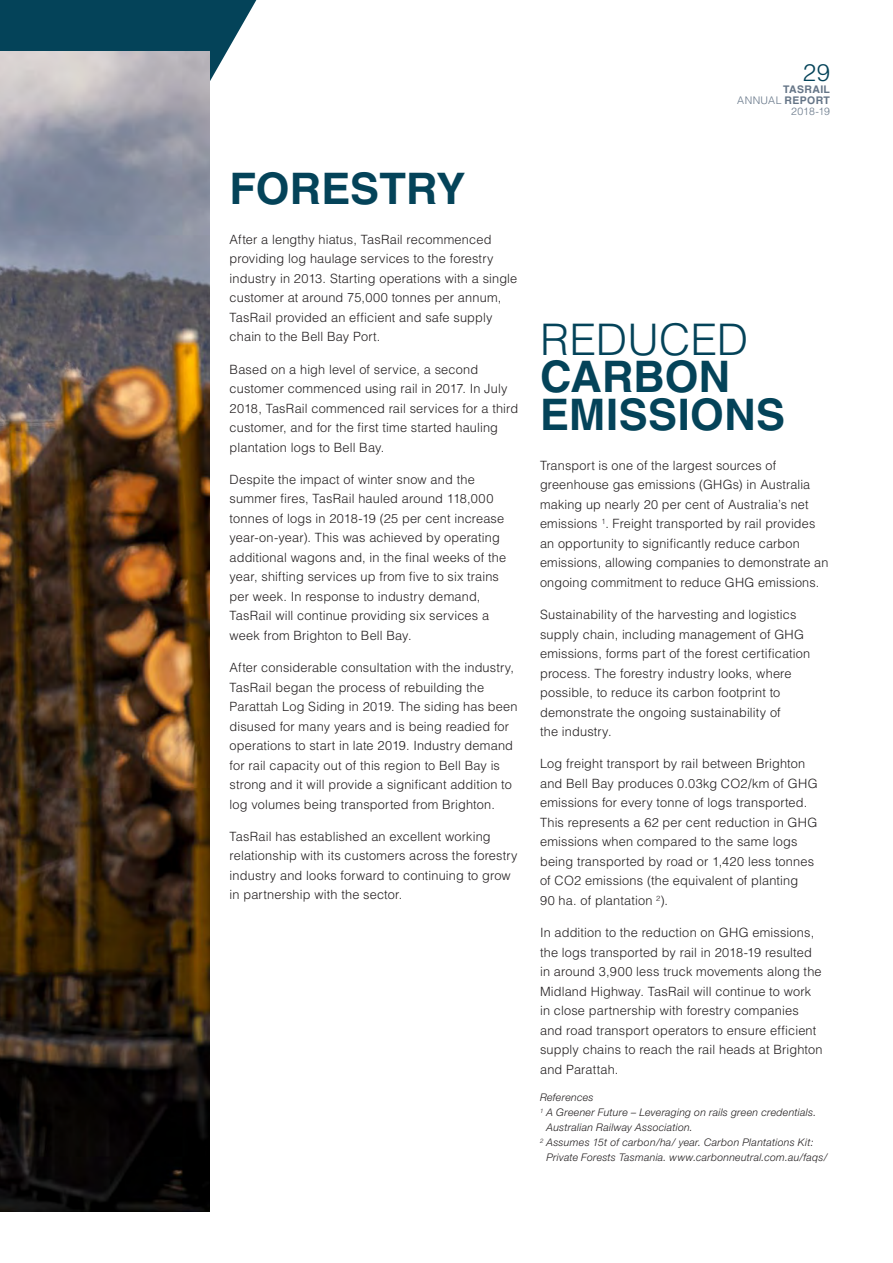
<style>
.page{position:relative;width:893px;height:1263px;background:#fff}
.page>*{position:absolute;margin:0;border:0;box-sizing:border-box;transform-origin:0 0}
.t1{font:700 43.5px/37.5px "Helvetica";letter-spacing:.005em;color:#044359}
.t2{font:300 43.5px "Helvetica";color:#044359}
.t3{font:300 24px "Helvetica";color:#044359}
.t4{font:300 12.75px/19.5px "Helvetica";letter-spacing:.01em;color:#231f20}
.t5{font:italic 300 10.5px "Helvetica Neue";letter-spacing:.03em;color:#231f20}
.t6{font:700 10.5px/10.9px "Helvetica";letter-spacing:.035em;color:#657587;text-align:right}
.s1{font-weight:300}
</style>
<div class="page">
<svg style="left:0;top:0;width:256px;height:81px;background:#245b6e"></svg>
<img style="left:0;top:51px;width:210px;height:1161px">
<h1 class="t1" style="left:230px;top:169px;width:237px">FORESTRY</h1>
<p class="t4" style="left:230px;top:229px;width:289px">After a lengthy hiatus, TasRail recommenced providing log haulage services to the forestry industry in 2013. Starting operations with a single customer at around 75,000 tonnes per annum, TasRail provided an efficient and safe supply chain to the Bell Bay Port.</p>
<p class="t4" style="left:230px;top:359px;width:290px">Based on a high level of service, a second customer commenced using rail in 2017. In July 2018, TasRail commenced rail services for a third customer, and for the first time started hauling plantation logs to Bell Bay.</p>
<p class="t4" style="left:230px;top:469px;width:278px">Despite the impact of winter snow and the summer fires, TasRail hauled around 118,000 tonnes of logs in 2018-19 (25 per cent increase year-on-year). This was achieved by operating additional wagons and, in the final weeks of the year, shifting services up from five to six trains per week. In response to industry demand, TasRail will continue providing six services a week from Brighton to Bell Bay.</p>
<p class="t4" style="left:230px;top:657px;width:290px">After considerable consultation with the industry, TasRail began the process of rebuilding the Parattah Log Siding in 2019. The siding has been disused for many years and is being readied for operations to start in late 2019. Industry demand for rail capacity out of this region to Bell Bay is strong and it will provide a significant addition to log volumes being transported from Brighton.</p>
<p class="t4" style="left:230px;top:826px;width:289px">TasRail has established an excellent working relationship with its customers across the forestry industry and looks forward to continuing to grow in partnership with the sector.</p>
<h2 class="t3" style="left:803px;top:58px;width:29px">29</h2>
<p class="t6" style="left:737px;top:84px;width:94px">TASRAIL<br><span class="s1">ANNUAL</span> REPORT<br><span class="s1">2018-19</span></p>
<h1 class="t2" style="left:540px;top:312px;width:210px">REDUCED</h1>
<h1 class="t1" style="left:540px;top:357px;width:247px">CARBON<br>EMISSIONS</h1>
<p class="t4" style="left:540px;top:455px;width:290px">Transport is one of the largest sources of greenhouse gas emissions (GHGs) in Australia making up nearly 20 per cent of Australia’s net emissions <sup>1</sup>. Freight transported by rail provides an opportunity to significantly reduce carbon emissions, allowing companies to demonstrate an ongoing commitment to reduce GHG emissions.</p>
<p class="t4" style="left:540px;top:604px;width:272px">Sustainability of the harvesting and logistics supply chain, including management of GHG emissions, forms part of the forest certification process. The forestry industry looks, where possible, to reduce its carbon footprint to demonstrate the ongoing sustainability of<br>the industry.</p>
<p class="t4" style="left:540px;top:754px;width:279px">Log freight transport by rail between Brighton and Bell Bay produces 0.03kg CO2/km of GHG emissions for every tonne of logs transported.<br>This represents a 62 per cent reduction in GHG emissions when compared to the same logs being transported by road or 1,420 less tonnes of CO2 emissions (the equivalent of planting<br>90 ha. of plantation <sup>2</sup>).</p>
<p class="t4" style="left:540px;top:922px;width:284px">In addition to the reduction on GHG emissions, the logs transported by rail in 2018-19 resulted in around 3,900 less truck movements along the Midland Highway. TasRail will continue to work in close partnership with forestry companies and road transport operators to ensure efficient supply chains to reach the rail heads at Brighton and Parattah.</p>
<p class="t5" style="left:540px;top:1091px;width:55px">References</p>
<p class="t5" style="left:540px;top:1106px;width:278px"><sup>1</sup> A Greener Future – Leveraging on rails green credentials.</p>
<p class="t5" style="left:546px;top:1121px;width:148px">Australian Railway Association.</p>
<p class="t5" style="left:540px;top:1136px;width:275px"><sup>2</sup> Assumes 15t of carbon/ha/ year. Carbon Plantations Kit:</p>
<p class="t5" style="left:546px;top:1151px;width:282px">Private Forests Tasmania. www.carbonneutral.com.au/faqs/</p>
</div>
